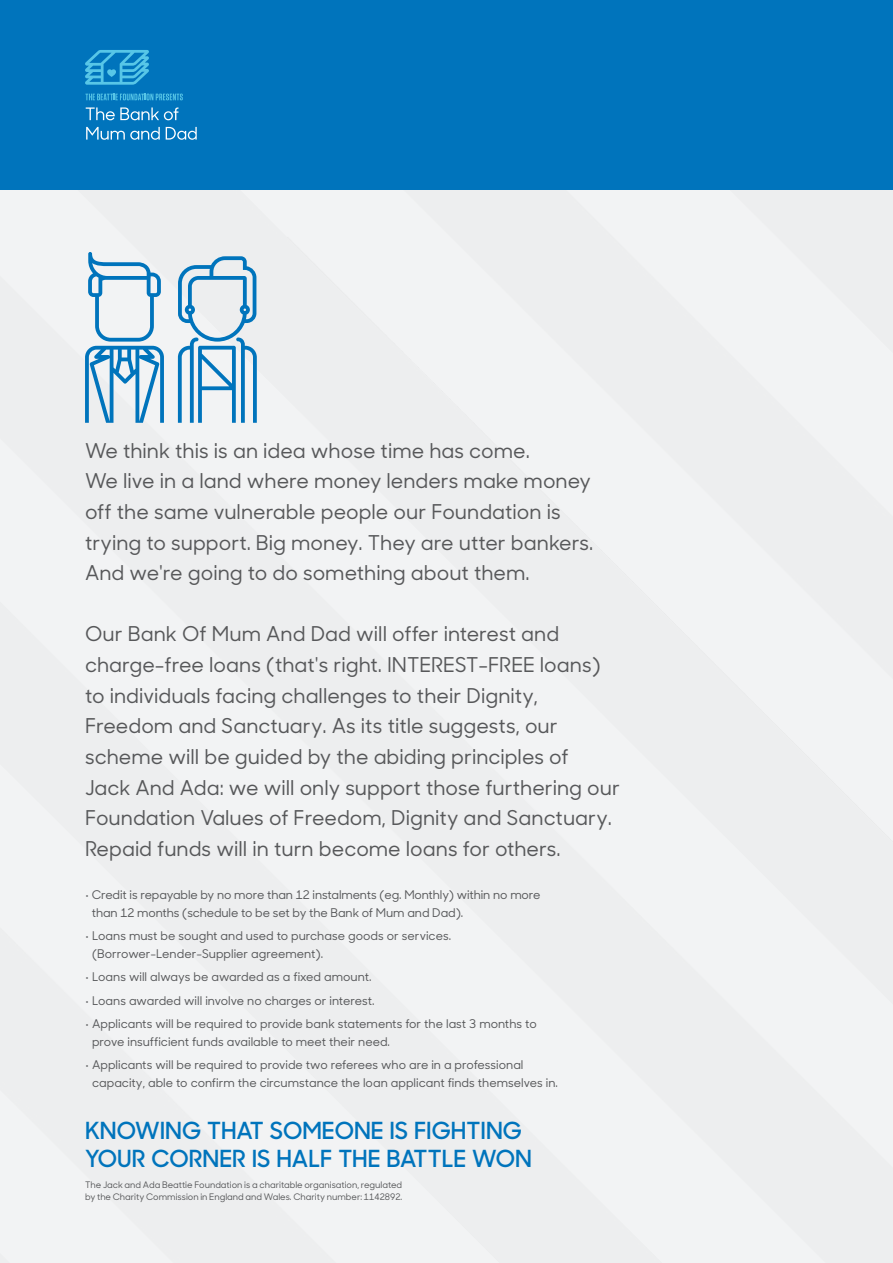
<style>
.page{position:relative;width:893px;height:1263px;background:#fff}
.page>*{position:absolute;margin:0;border:0;box-sizing:border-box;transform-origin:0 0}
.t1{font:600 23.55px/28.3px "Sharp Sans No 1";color:#0074bc}
.t2{font:500 20.4px/30.6px "Sharp Sans No 1";color:#57585a}
.t3{font:500 12px/18px "Sharp Sans No 1";color:#57585a}
.t4{font:500 9px/12px "Sharp Sans No 1";color:#57585a}
</style>
<div class="page">
<div style="left:0;top:0;width:893px;height:190px;background:#0074bc"></div>
<svg style="left:86px;top:107px;width:92px;height:13px"></svg>
<svg style="left:86px;top:127px;width:74px;height:13px"></svg>
<svg style="left:166px;top:127px;width:31px;height:13px"></svg>
<svg style="left:85px;top:50px;width:64px;height:35px"></svg>
<svg style="left:85px;top:94px;width:98px;height:6px"></svg>
<svg style="left:85px;top:252px;width:79px;height:171px"></svg>
<svg style="left:178px;top:256px;width:79px;height:167px"></svg>
<p class="t2" style="left:85px;top:434px;width:510px">We think this is an idea whose time has come.<br>We live in a land where money lenders make money off the same vulnerable people our Foundation is trying to support. Big money. They are utter bankers.<br>And we're going to do something about them.</p>
<p class="t2" style="left:85px;top:618px;width:536px">Our Bank Of Mum And Dad will offer interest and charge-free loans (that's right. INTEREST-FREE loans) to individuals facing challenges to their Dignity, Freedom and Sanctuary. As its title suggests, our scheme will be guided by the abiding principles of<br>Jack And Ada: we will only support those furthering our Foundation Values of Freedom, Dignity and Sanctuary.<br>Repaid funds will in turn become loans for others.</p>
<p class="t3" style="left:92px;top:885px;width:450px;text-indent:-7px">• Credit is repayable by no more than 12 instalments (eg. Monthly) within no more than 12 months (schedule to be set by the Bank of Mum and Dad).</p>
<p class="t3" style="left:92px;top:926px;width:361px;text-indent:-7px">• Loans must be sought and used to purchase goods or services. (Borrower-Lender-Supplier agreement).</p>
<p class="t3" style="left:85px;top:967px;width:288px">• Loans will always be awarded as a fixed amount.</p>
<p class="t3" style="left:85px;top:991px;width:291px">• Loans awarded will involve no charges or interest.</p>
<p class="t3" style="left:92px;top:1014px;width:446px;text-indent:-7px">• Applicants will be required to provide bank statements for the last 3 months to prove insufficient funds available to meet their need.</p>
<p class="t3" style="left:92px;top:1055px;width:467px;text-indent:-7px">• Applicants will be required to provide two referees who are in a professional capacity, able to confirm the circumstance the loan applicant finds themselves in.</p>
<p class="t1" style="left:85px;top:1115px;width:448px">KNOWING THAT SOMEONE IS FIGHTING<br>YOUR CORNER IS HALF THE BATTLE WON</p>
<p class="t4" style="left:85px;top:1179px;width:319px">The Jack and Ada Beattie Foundation is a charitable organisation, regulated by the Charity Commission in England and Wales. Charity number: 1142892.</p>
</div>
